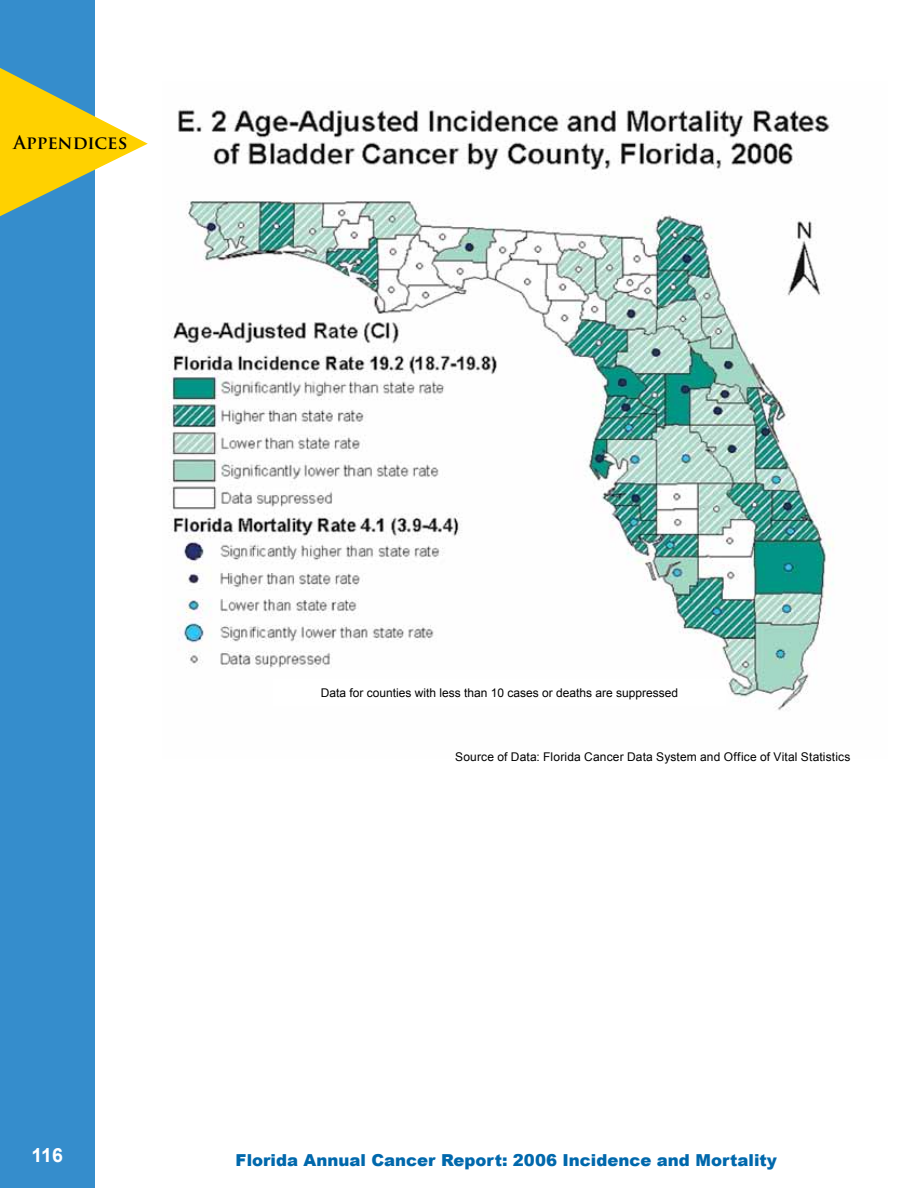
<style>
.page{position:relative;width:918px;height:1188px;background:#fff}
.page>*{position:absolute;margin:0;border:0;box-sizing:border-box;transform-origin:0 0}
.t1{font:700 19.5px "Arial";color:#fff}
.t2{font:700 18px "Trajan Pro";color:#000}
.t3{font:900 16.5px "Arial";color:#0068ac}
.t4{font:12px "Arial";letter-spacing:.005em;color:#000}
</style>
<div class="page">
<div style="left:0;top:0;width:94px;height:1188px;background:#358dcc"></div>
<svg style="left:0;top:54px;width:148px;height:176px"></svg>
<img style="left:165px;top:106px;width:669px;height:605px">
<div style="left:273px;top:679px;width:453px;height:26px;background:#fff"></div>
<h2 class="t2" style="left:14px;top:131px;width:115px">Appendices</h2>
<p class="t4" style="left:321px;top:685px;width:359px">Data for counties with less than 10 cases or deaths are suppressed</p>
<p class="t4" style="left:455px;top:749px;width:397px">Source of Data: Florida Cancer Data System and Office of Vital Statistics</p>
<h1 class="t1" style="left:32px;top:1142px;width:33px">116</h1>
<h3 class="t3" style="left:236px;top:1148px;width:543px">Florida Annual Cancer Report: 2006 Incidence and Mortality</h3>
</div>
